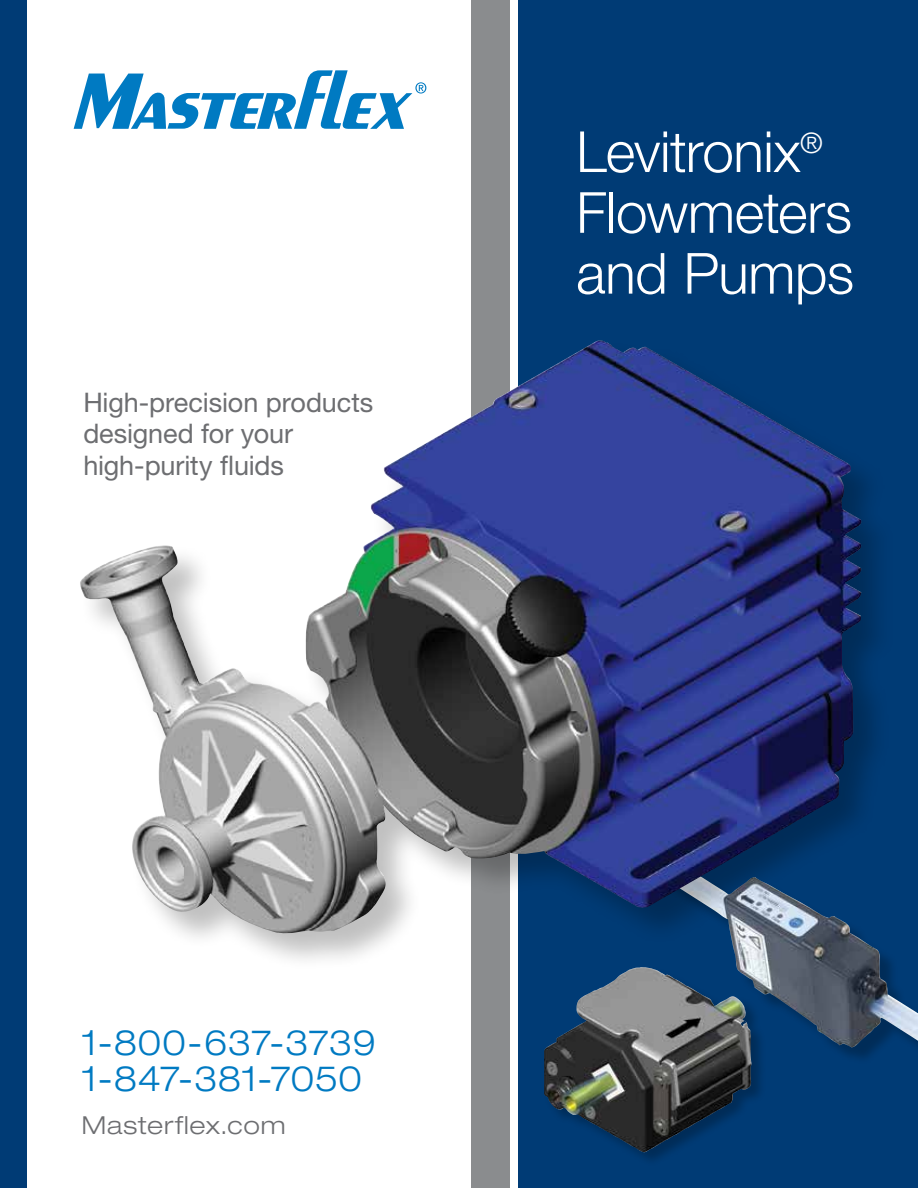
<style>
.page{position:relative;width:918px;height:1188px;background:#fff}
.page>*{position:absolute;margin:0;border:0;box-sizing:border-box;transform-origin:0 0}
.t1{font:300 56.7px/60.8px "Helvetica Neue";letter-spacing:-.01em;color:#fff}
.t2{font:300 expanded 35.1px/36.6px "Helvetica Neue";letter-spacing:.01em;color:#007ac2}
.t3{font:27px/31.5px "Helvetica Neue";letter-spacing:-.005em;color:#6d6e71}
.t4{font:300 expanded 24.75px "Helvetica Neue";letter-spacing:.035em;color:#6d6e71}
</style>
<div class="page">
<div style="left:471px;top:0;width:39px;height:1188px;background:#8a8c8e"></div>
<div style="left:0;top:0;width:27px;height:1188px;background:#003b75"></div>
<div style="left:518px;top:0;width:400px;height:1188px;background:#003b75"></div>
<div style="left:662px;top:855px;width:256px;height:212px;background:#000;opacity:.25"></div>
<img style="left:767px;top:855px;width:151px;height:192px">
<div style="left:543px;top:967px;width:224px;height:200px;background:#000;opacity:.25"></div>
<img style="left:544px;top:971px;width:208px;height:182px">
<svg style="left:74px;top:70px;width:352px;height:59px"></svg>
<div style="left:79px;top:339px;width:820px;height:632px;background:#000;opacity:.25"></div>
<img style="left:79px;top:340px;width:785px;height:595px">
<p class="t3" style="left:83px;top:386px;width:291px">High-precision products designed for your high-purity fluids</p>
<h1 class="t1" style="left:576px;top:120px;width:280px">Levitronix<sup>®<br></sup>Flowmeters and Pumps</h1>
<p class="t2" style="left:82px;top:1024px;width:295px">1-800-637-3739<br>1-847-381-7050</p>
<p class="t4" style="left:82px;top:1110px;width:205px">Masterflex.com</p>
</div>
